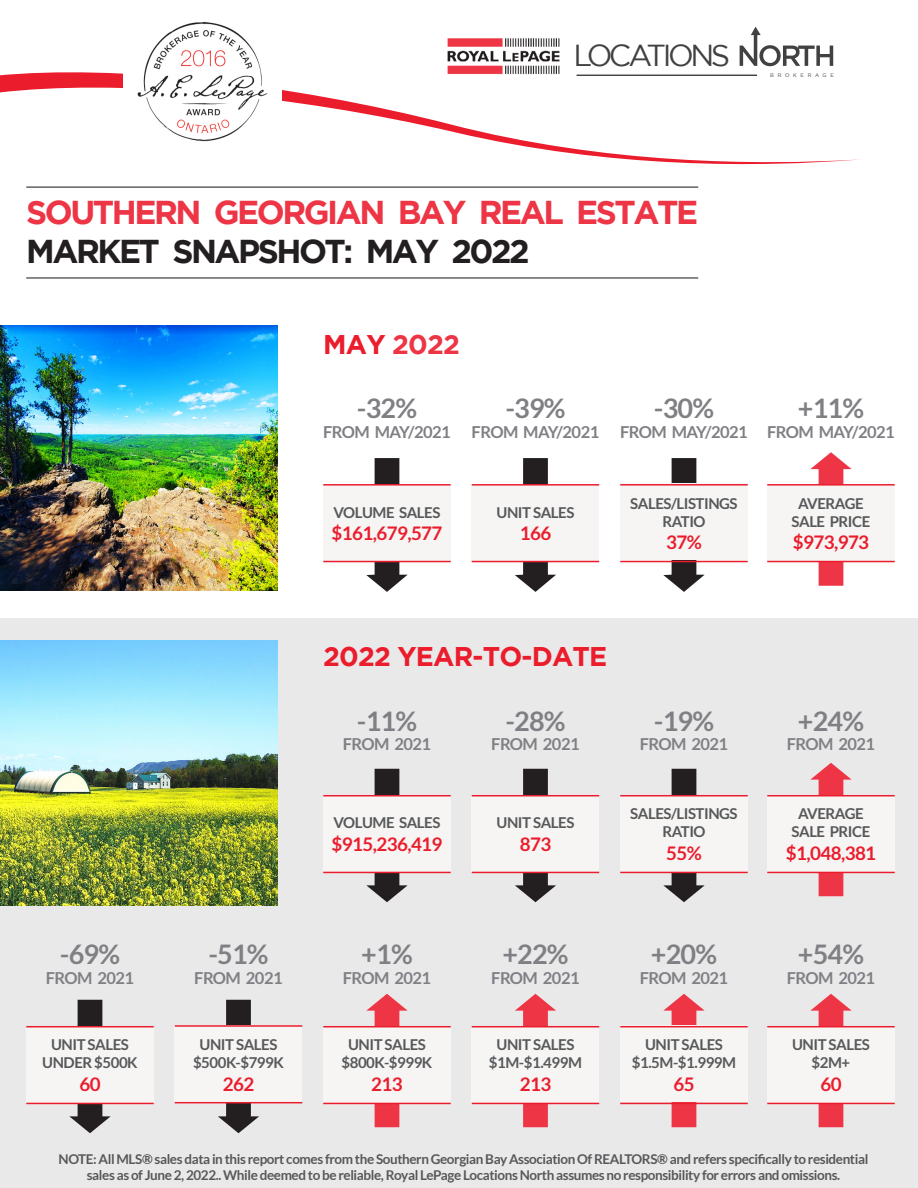
<style>
.page{position:relative;width:918px;height:1188px;background:#fff}
.page>*{position:absolute;margin:0;border:0;box-sizing:border-box;transform-origin:0 0}
.t1{font:700 33px/39px "Gotham";letter-spacing:-.075em;color:#ed3545}
.t2{font:30.3px "Gotham";letter-spacing:-.115em;color:#414141}
.t3{font:700 27px "Lato";letter-spacing:-.03em;color:#807f84}
.t4{font:700 27px "Gotham";letter-spacing:-.03em;color:#eb1c2c}
.t5{font:700 27px "Gotham";letter-spacing:-.03em;color:#ed3545}
.t6{font:700 18.75px "Lato";letter-spacing:-.03em;color:#eb1c2c}
.t7{font:700 16.5px "Lato";letter-spacing:-.03em;color:#807f84}
.t8{font:700 15px/18px "Lato";letter-spacing:-.03em;color:#57585a;text-align:center}
.t9{font:700 13.5px/16.2px "Lato";letter-spacing:-.03em;color:#57585a;text-align:center}
.t10{font:5.25px "Gotham";letter-spacing:.7em;color:#414141}
.s1{color:#231f20}
.s2{color:#eb1c2c}
</style>
<div class="page">
<div style="left:0;top:618px;width:918px;height:570px;background:#eae9ea"></div>
<img style="left:0;top:640px;width:278px;height:266px">
<img style="left:0;top:326px;width:278px;height:265px">
<img style="left:447px;top:38px;width:113px;height:24px">
<svg style="left:740px;top:27px;width:93px;height:37px"></svg>
<svg style="left:0;top:64px;width:858px;height:101px"></svg>
<img style="left:123px;top:21px;width:158px;height:140px">
<svg style="left:218px;top:1000px;width:41px;height:133px"></svg>
<svg style="left:663px;top:769px;width:42px;height:133px"></svg>
<svg style="left:663px;top:458px;width:42px;height:134px"></svg>
<svg style="left:515px;top:458px;width:41px;height:134px"></svg>
<svg style="left:366px;top:458px;width:42px;height:134px"></svg>
<svg style="left:515px;top:994px;width:41px;height:133px"></svg>
<svg style="left:663px;top:994px;width:42px;height:133px"></svg>
<svg style="left:810px;top:994px;width:42px;height:133px"></svg>
<svg style="left:69px;top:1000px;width:42px;height:133px"></svg>
<svg style="left:810px;top:763px;width:42px;height:133px"></svg>
<svg style="left:810px;top:452px;width:42px;height:134px"></svg>
<hr style="left:26px;top:277px;width:672px;height:2px;background:#595a5c">
<div style="left:620px;top:484px;width:128px;height:76px;background:#f6f5f4"></div>
<hr style="left:26px;top:186px;width:672px;height:2px;background:#595a5c">
<div style="left:472px;top:486px;width:127px;height:76px;background:#f6f5f4"></div>
<div style="left:323px;top:486px;width:128px;height:76px;background:#f6f5f4"></div>
<div style="left:767px;top:486px;width:128px;height:76px;background:#f6f5f4"></div>
<hr style="left:472px;top:484px;width:127px;height:2px;background:#eb1c2c">
<hr style="left:323px;top:484px;width:128px;height:2px;background:#eb1c2c">
<hr style="left:767px;top:484px;width:128px;height:2px;background:#eb1c2c">
<hr style="left:472px;top:561px;width:127px;height:1px;background:#eb1c2c">
<hr style="left:323px;top:561px;width:128px;height:1px;background:#eb1c2c">
<hr style="left:767px;top:561px;width:128px;height:1px;background:#eb1c2c">
<hr style="left:620px;top:484px;width:128px;height:2px;background:#eb1c2c">
<hr style="left:620px;top:561px;width:128px;height:1px;background:#eb1c2c">
<div style="left:620px;top:796px;width:128px;height:76px;background:#f6f5f4"></div>
<svg style="left:515px;top:769px;width:41px;height:133px"></svg>
<svg style="left:366px;top:769px;width:42px;height:133px"></svg>
<div style="left:472px;top:797px;width:127px;height:76px;background:#f6f5f4"></div>
<div style="left:323px;top:797px;width:128px;height:76px;background:#f6f5f4"></div>
<div style="left:767px;top:797px;width:128px;height:76px;background:#f6f5f4"></div>
<hr style="left:472px;top:795px;width:127px;height:1px;background:#eb1c2c">
<hr style="left:323px;top:795px;width:128px;height:1px;background:#eb1c2c">
<hr style="left:767px;top:795px;width:128px;height:1px;background:#eb1c2c">
<hr style="left:472px;top:872px;width:127px;height:1px;background:#eb1c2c">
<hr style="left:323px;top:872px;width:128px;height:1px;background:#eb1c2c">
<hr style="left:767px;top:872px;width:128px;height:1px;background:#eb1c2c">
<hr style="left:620px;top:795px;width:128px;height:1px;background:#eb1c2c">
<hr style="left:620px;top:872px;width:128px;height:1px;background:#eb1c2c">
<div style="left:620px;top:1025px;width:128px;height:77px;background:#f6f5f4"></div>
<svg style="left:366px;top:994px;width:42px;height:133px"></svg>
<div style="left:472px;top:1028px;width:127px;height:76px;background:#f6f5f4"></div>
<div style="left:323px;top:1028px;width:128px;height:76px;background:#f6f5f4"></div>
<div style="left:767px;top:1028px;width:128px;height:76px;background:#f6f5f4"></div>
<div style="left:26px;top:1028px;width:128px;height:76px;background:#f6f5f4"></div>
<div style="left:175px;top:1025px;width:127px;height:76px;background:#f6f5f4"></div>
<hr style="left:472px;top:1026px;width:127px;height:1px;background:#eb1c2c">
<hr style="left:323px;top:1026px;width:128px;height:1px;background:#eb1c2c">
<hr style="left:767px;top:1026px;width:128px;height:1px;background:#eb1c2c">
<hr style="left:26px;top:1026px;width:128px;height:1px;background:#eb1c2c">
<hr style="left:175px;top:1025px;width:127px;height:2px;background:#eb1c2c">
<hr style="left:472px;top:1103px;width:127px;height:1px;background:#eb1c2c">
<hr style="left:323px;top:1103px;width:128px;height:1px;background:#eb1c2c">
<hr style="left:767px;top:1103px;width:128px;height:1px;background:#eb1c2c">
<hr style="left:26px;top:1103px;width:128px;height:1px;background:#eb1c2c">
<hr style="left:175px;top:1102px;width:127px;height:1px;background:#eb1c2c">
<hr style="left:620px;top:1026px;width:128px;height:1px;background:#eb1c2c">
<hr style="left:620px;top:1103px;width:128px;height:1px;background:#eb1c2c">
<h2 class="t2" style="left:573px;top:39px;width:158px">LOCATIONS</h2>
<p class="t10" style="left:770px;top:72px;width:65px">BROKERAGE</p>
<p class="t1" style="left:26px;top:192px;width:673px">SOUTHERN GEORGIAN BAY REAL ESTATE<br><span class="s1">MARKET SNAPSHOT: MAY 2022</span></p>
<p class="t5" style="left:323px;top:328px;width:138px"><span class="s2">MAY</span> 2022</p>
<p class="t3" style="left:357px;top:393px;width:62px">-32%</p>
<p class="t7" style="left:323px;top:423px;width:129px">FROM MAY/2021</p>
<p class="t3" style="left:505px;top:393px;width:62px">-39%</p>
<p class="t7" style="left:472px;top:423px;width:129px">FROM MAY/2021</p>
<p class="t3" style="left:654px;top:393px;width:62px">-30%</p>
<p class="t7" style="left:620px;top:423px;width:129px">FROM MAY/2021</p>
<p class="t3" style="left:798px;top:393px;width:68px">+11%</p>
<p class="t7" style="left:767px;top:423px;width:129px">FROM MAY/2021</p>
<p class="t8" style="left:334px;top:503px;width:108px">VOLUME SALES</p>
<p class="t6" style="left:332px;top:523px;width:112px">$161,679,577</p>
<p class="t8" style="left:497px;top:503px;width:79px">UNIT SALES</p>
<p class="t6" style="left:520px;top:523px;width:33px">166</p>
<p class="t8" style="left:630px;top:494px;width:109px">SALES/LISTINGS<br>RATIO</p>
<p class="t6" style="left:666px;top:532px;width:37px">37%</p>
<p class="t8" style="left:792px;top:494px;width:80px">AVERAGE<br>SALE PRICE</p>
<p class="t6" style="left:793px;top:532px;width:78px">$973,973</p>
<p class="t3" style="left:60px;top:939px;width:62px">-69%</p>
<p class="t7" style="left:46px;top:969px;width:90px">FROM 2021</p>
<p class="t8" style="left:51px;top:1035px;width:79px">UNIT SALES</p>
<p class="t8" style="left:42px;top:1053px;width:97px">UNDER $500K</p>
<p class="t6" style="left:79px;top:1073px;width:23px">60</p>
<p class="t3" style="left:208px;top:939px;width:62px">-51%</p>
<p class="t7" style="left:194px;top:969px;width:90px">FROM 2021</p>
<p class="t8" style="left:200px;top:1035px;width:79px">UNIT SALES</p>
<p class="t8" style="left:193px;top:1053px;width:92px">$500K-$799K</p>
<p class="t6" style="left:223px;top:1073px;width:33px">262</p>
<p class="t4" style="left:323px;top:641px;width:286px">2022 YEAR-TO-DATE</p>
<p class="t3" style="left:357px;top:705px;width:62px">-11%</p>
<p class="t7" style="left:343px;top:735px;width:90px">FROM 2021</p>
<p class="t8" style="left:334px;top:814px;width:108px">VOLUME SALES</p>
<p class="t6" style="left:332px;top:833px;width:112px">$915,236,419</p>
<p class="t3" style="left:505px;top:705px;width:62px">-28%</p>
<p class="t7" style="left:491px;top:735px;width:90px">FROM 2021</p>
<p class="t8" style="left:497px;top:814px;width:79px">UNIT SALES</p>
<p class="t6" style="left:520px;top:833px;width:33px">873</p>
<p class="t3" style="left:654px;top:705px;width:62px">-19%</p>
<p class="t7" style="left:640px;top:735px;width:90px">FROM 2021</p>
<p class="t8" style="left:630px;top:805px;width:109px">SALES/LISTINGS<br>RATIO</p>
<p class="t6" style="left:666px;top:842px;width:37px">55%</p>
<p class="t3" style="left:361px;top:939px;width:53px">+1%</p>
<p class="t7" style="left:343px;top:969px;width:90px">FROM 2021</p>
<p class="t8" style="left:348px;top:1035px;width:79px">UNIT SALES</p>
<p class="t8" style="left:342px;top:1053px;width:92px">$800K-$999K</p>
<p class="t6" style="left:371px;top:1073px;width:33px">213</p>
<p class="t3" style="left:502px;top:939px;width:68px">+22%</p>
<p class="t7" style="left:491px;top:969px;width:90px">FROM 2021</p>
<p class="t8" style="left:497px;top:1035px;width:79px">UNIT SALES</p>
<p class="t8" style="left:489px;top:1053px;width:95px">$1M-$1.499M</p>
<p class="t6" style="left:520px;top:1073px;width:33px">213</p>
<p class="t3" style="left:651px;top:939px;width:68px">+20%</p>
<p class="t7" style="left:640px;top:969px;width:90px">FROM 2021</p>
<p class="t8" style="left:645px;top:1035px;width:79px">UNIT SALES</p>
<p class="t8" style="left:632px;top:1053px;width:106px">$1.5M-$1.999M</p>
<p class="t6" style="left:673px;top:1073px;width:23px">65</p>
<p class="t3" style="left:798px;top:705px;width:68px">+24%</p>
<p class="t7" style="left:787px;top:735px;width:90px">FROM 2021</p>
<p class="t8" style="left:792px;top:805px;width:80px">AVERAGE<br>SALE PRICE</p>
<p class="t6" style="left:786px;top:842px;width:92px">$1,048,381</p>
<p class="t3" style="left:798px;top:939px;width:68px">+54%</p>
<p class="t7" style="left:787px;top:969px;width:90px">FROM 2021</p>
<p class="t8" style="left:792px;top:1035px;width:79px">UNIT SALES</p>
<p class="t8" style="left:812px;top:1053px;width:40px">$2M+</p>
<p class="t6" style="left:820px;top:1073px;width:23px">60</p>
<p class="t9" style="left:59px;top:1151px;width:811px">NOTE: All MLS® sales data in this report comes from the Southern Georgian Bay Association Of REALTORS® and refers specifically to residential sales as of June 2, 2022.. While deemed to be reliable, Royal LePage Locations North assumes no responsibility for errors and omissions.</p>
</div>
